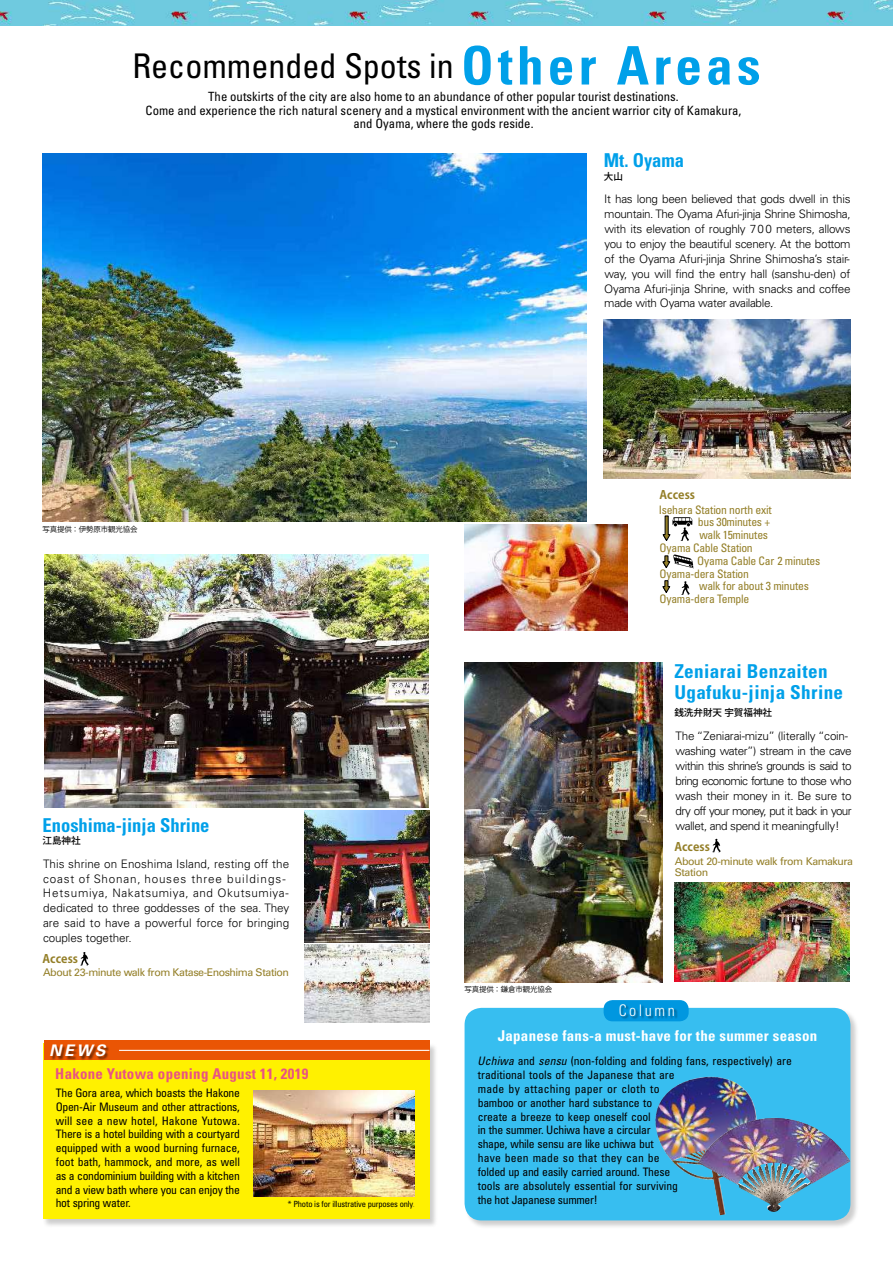
<style>
.page{position:relative;width:893px;height:1263px;background:#fff}
.page>*{position:absolute;margin:0;border:0;box-sizing:border-box;transform-origin:0 0}
.t1{font:700 condensed 53.1px "Univers LT Std";letter-spacing:.08em;color:#00a0e9}
.t2{font:condensed 34.05px "Univers LT Std";color:#000}
.t3{font:700 condensed 19.2px/21.3px "Univers LT Std";letter-spacing:.02em;color:#00a0e9}
.t4{font:700 condensed 19.2px "Univers LT Std";color:#00a0e9}
.t5{font:300 condensed 15.9px "Univers LT Std";letter-spacing:.16em;color:#fff}
.t6{font:italic 700 15.9px "Univers LT Std";color:#fff}
.t7{font:700 condensed 14.85px "Univers LT Std";letter-spacing:.02em;color:#fff}
.t8{font:700 condensed 14.85px "Univers LT Std";letter-spacing:.02em;color:#e95383}
.t9{font:condensed 12.75px/13.8px "Univers LT Std";color:#000;text-align:center}
.t10{font:condensed 11.7px/13.8px "Univers LT Std";letter-spacing:-.015em;color:#000;text-align:justify}
.t11{font:300 11.7px/14.9px "Univers LT Std";letter-spacing:-.015em;color:#000;text-align:justify}
.t12{font:condensed 11.7px/12.8px "Univers LT Std";letter-spacing:-.025em;color:#947f28}
.t13{font:300 11.7px "Univers LT Std";letter-spacing:.005em;color:#000}
.t14{font:300 11.7px "Univers LT Std";letter-spacing:.05em;color:#000}
.t15{font:300 11.7px "Univers LT Std";letter-spacing:.075em;color:#000}
.t16{font:300 11.7px "Univers LT Std";letter-spacing:-.04em;color:#000}
.t17{font:700 11.7px "Koz Go Pr 6 N";color:#947f28}
.t18{font:10.65px/11.7px "Univers LT Std";letter-spacing:-.04em;color:#947f28}
.t19{font:500 9.6px "Koz Go Pr 6 N";color:#000}
.t20{font:condensed 8.55px "Univers LT Std";letter-spacing:-.02em;color:#000}
.t21{font:7.5px "Koz Go Pr 6 N";letter-spacing:-.015em;color:#000}
.s1{font-family:"Koz Min Pr 6 N";font-stretch:normal}
.s2{font-style:italic}
.s3{color:#947f28}
</style>
<div class="page">
<div style="left:42px;top:1042px;width:396px;height:186px;background:#000;opacity:.2"></div>
<div style="left:43px;top:1043px;width:386px;height:176px;background:#fff100"></div>
<div style="left:44px;top:1040px;width:385px;height:19px;background:#ea5504"></div>
<div style="left:51px;top:1045px;width:59px;height:15px;background:#000;opacity:.5"></div>
<hr style="left:119px;top:1050px;width:310px;height:1px;background:#fff">
<img style="left:253px;top:1090px;width:161px;height:106px">
<div style="left:464px;top:1007px;width:395px;height:222px;background:#000;opacity:.2"></div>
<img style="left:465px;top:1008px;width:385px;height:212px;border-radius:17px">
<div style="left:604px;top:1000px;width:85px;height:21px;background:#0097e0;border-radius:9px"></div>
<div style="left:620px;top:1004px;width:58px;height:16px;background:#000;opacity:.5"></div>
<img style="left:667px;top:1077px;width:41px;height:16px">
<img style="left:715px;top:1118px;width:58px;height:23px">
<img style="left:465px;top:663px;width:197px;height:319px">
<img style="left:604px;top:319px;width:247px;height:160px">
<img style="left:44px;top:554px;width:384px;height:254px">
<img style="left:465px;top:524px;width:162px;height:106px">
<img style="left:674px;top:882px;width:176px;height:99px">
<img style="left:305px;top:810px;width:124px;height:213px">
<svg style="left:80px;top:952px;width:9px;height:14px"></svg>
<svg style="left:712px;top:839px;width:9px;height:13px"></svg>
<img style="left:43px;top:153px;width:544px;height:369px">
<img style="left:0;top:0;width:893px;height:26px">
<svg style="left:663px;top:516px;width:29px;height:25px"></svg>
<svg style="left:663px;top:581px;width:7px;height:12px"></svg>
<svg style="left:663px;top:554px;width:31px;height:14px"></svg>
<svg style="left:681px;top:581px;width:9px;height:14px"></svg>
<h1 class="t1" style="left:461px;top:33px;width:301px">Other Areas</h1>
<h2 class="t2" style="left:132px;top:45px;width:323px">Recommended Spots in</h2>
<p class="t9" style="left:146px;top:89px;width:597px">The outskirts of the city are also home to an abundance of other popular tourist destinations.<br>Come and experience the rich natural scenery and a mystical environment with the ancient warrior city of Kamakura, and Oyama, where the gods reside.</p>
<h3 class="t3" style="left:604px;top:150px;width:82px">Mt. Oyama</h3>
<p class="t19" style="left:604px;top:171px;width:21px">大山</p>
<p class="t11" style="left:604px;top:192px;width:248px">It has long been believed that gods dwell in this mountain. The Oyama Afuri-jinja Shrine Shimosha, with its elevation of roughly 700 meters, allows you to enjoy the beautiful scenery. At the bottom</p>
<p class="t11" style="left:604px;top:266px;width:248px">way, you will find the entry hall (sanshu-den) of</p>
<p class="t11" style="left:604px;top:251px;width:247px">of the Oyama Afuri-jinja Shrine Shimosha s’ stair-</p>
<p class="t11" style="left:604px;top:281px;width:248px">Oyama Afuri-jinja Shrine, with snacks and coffee made with Oyama water available.</p>
<p class="t21" style="left:42px;top:525px;width:97px">写真提供：伊勢原市観光協会</p>
<h3 class="t4" style="left:43px;top:813px;width:169px">Enoshima-jinja Shrine</h3>
<p class="t19" style="left:43px;top:835px;width:40px">江島神社</p>
<p class="t13" style="left:43px;top:856px;width:248px">This shrine on Enoshima Island, resting off the</p>
<p class="t11" style="left:43px;top:901px;width:248px">dedicated to three goddesses of the sea. They</p>
<p class="t15" style="left:43px;top:871px;width:244px">coast of Shonan, houses three buildings-</p>
<p class="t11" style="left:43px;top:916px;width:248px">are said to have a powerful force for bringing couples together.</p>
<p class="t14" style="left:43px;top:886px;width:247px">Hetsumiya, Nakatsumiya, and Okutsumiya-</p>
<p class="t17" style="left:43px;top:952px;width:37px">Access</p>
<p class="t18" style="left:43px;top:967px;width:247px">About 23-minute walk from Katase-Enoshima Station</p>
<p class="t21" style="left:464px;top:985px;width:89px">写真提供：鎌倉市観光協会</p>
<p class="t17" style="left:659px;top:488px;width:37px">Access</p>
<p class="t12" style="left:659px;top:503px;width:163px">Isehara Station north exit<br><span class="s1">　　　</span> bus 30minutes +<br><span class="s1">　　　</span> walk 15minutes<br>Oyama Cable Station<br><span class="s1">　　　</span> Oyama Cable Car 2 minutes<br>Oyama-dera Station</p>
<p class="t12" style="left:659px;top:580px;width:151px;text-indent:40px">walk for about 3 minutes<br>Oyama-dera Temple</p>
<h3 class="t3" style="left:674px;top:661px;width:170px">Zeniarai Benzaiten<br>Ugafuku-jinja Shrine</h3>
<p class="t19" style="left:674px;top:707px;width:99px">銭洗弁財天宇賀福神社</p>
<p class="t16" style="left:676px;top:744px;width:177px">washing water”) stream in the cave</p>
<p class="t11" style="left:676px;top:729px;width:174px">The “Zeniarai-mizu” (literally “coin-</p>
<p class="t11" style="left:675px;top:758px;width:178px">within this shrines’ grounds is said to bring economic fortune to those who wash their money in .i t Be sure to dry off your money, put it back in your wallet, and spend it meaningfully!</p>
<p class="t17" style="left:674px;top:840px;width:37px">Access</p>
<p class="t18" style="left:675px;top:855px;width:180px">About 20-minute walk from Kamakura<br>Station</p>
<h3 class="t5" style="left:619px;top:1000px;width:58px">Column</h3>
<p class="t7" style="left:498px;top:1027px;width:321px">Japanese fans a- must-have for the summer season</p>
<h3 class="t6" style="left:49px;top:1041px;width:58px">NEWS</h3>
<p class="t8" style="left:55px;top:1064px;width:254px">Hakone Yutowa opening August 11, 2019</p>
<p class="t10" style="left:478px;top:1054px;width:316px;text-align:left"><span class="s2">Uchiwa</span> and <span class="s2">sensu</span> (non-folding and folding fans, respectively) are traditional tools of the Japanese that are<br>made by attaching paper or cloth to<br>bamboo or another hard substance to<br>create a breeze to keep oneself cool<br>in the summer. Uchiwa have a circular<br>shape, while sensu are like uchiwa but<br>have been made so that they can be<br>folded up and easily carried around. These<br>tools are absolutely essential for surviving<br>the hot Japanese summer!</p>
<p class="t10" style="left:56px;top:1085px;width:186px">The Gora area, which boasts the Hakone Open-Air Museum and other attractions, will see a new hotel, Hakone Yutowa.<br>There is a hotel building with a courtyard equipped with a wood burning furnace, foot bath, hammock, and more, as well as a condominium building with a kitchen and a view bath where you can enjoy the hot spring water.</p>
<p class="t20" style="left:288px;top:1199px;width:128px">* Photo is for illustrative purposes only<span class="s3">.</span></p>
</div>
